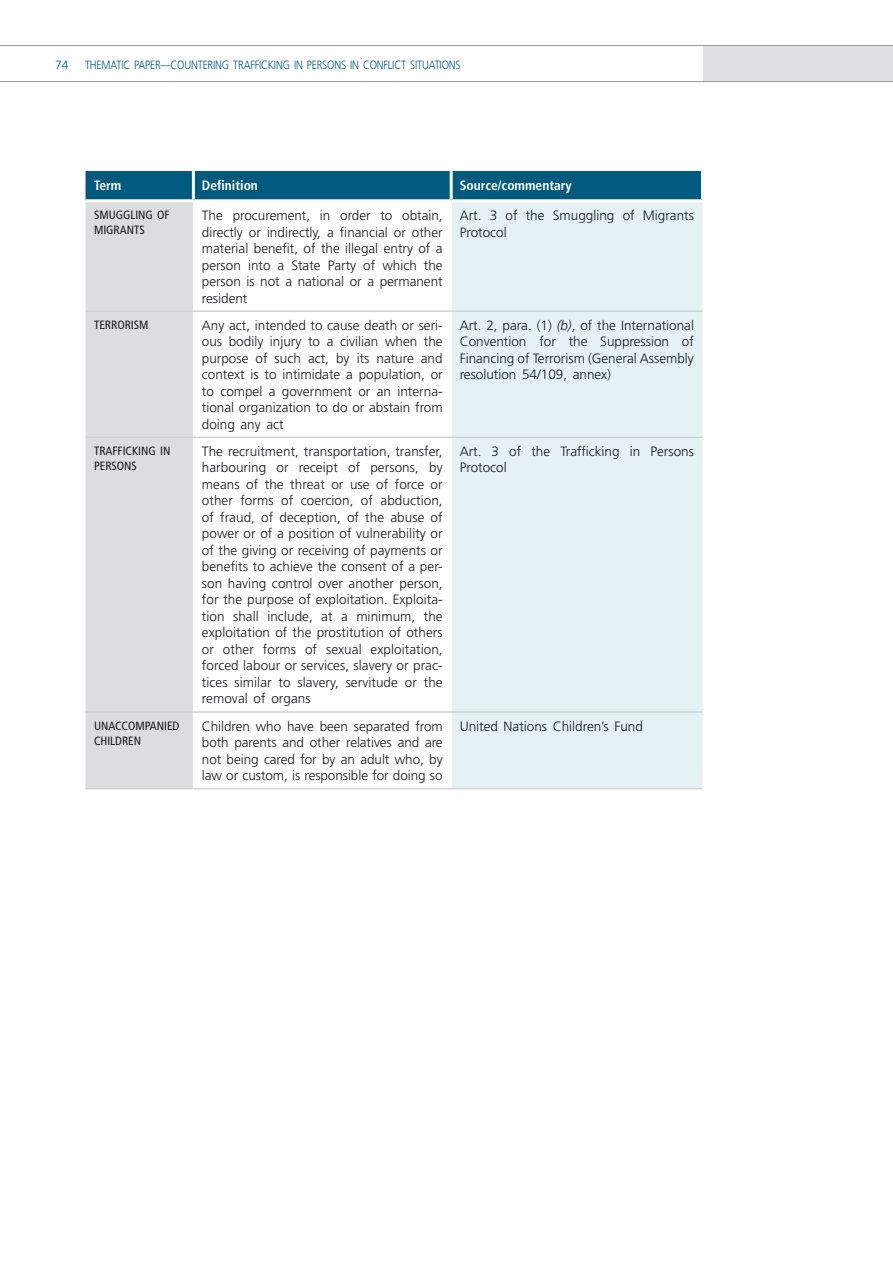
<style>
.page{position:relative;width:893px;height:1263px;background:#fff}
.page>*{position:absolute;margin:0;border:0;box-sizing:border-box;transform-origin:0 0}
.t1{font:300 13.5px/16.5px "Frutiger LT Std";color:#19191d;text-align:justify}
.t2{font:700 condensed 13.5px "Frutiger LT Std";color:#fff}
.t3{font:condensed 12px/15px "Frutiger LT Std";color:#19191d}
.t4{font:300 12px "Frutiger LT Std";letter-spacing:-.015em;color:#005a7d;scale:.85 1}
.t5{font:300 12px "Frutiger LT Std";letter-spacing:-.015em;color:#005a7d}
.s1{font-style:italic}
</style>
<div class="page">
<div style="left:704px;top:45px;width:189px;height:36px;background:#dfe2e2"></div>
<hr style="left:0;top:45px;width:893px;height:1px;background:#9d9fa1">
<hr style="left:0;top:81px;width:893px;height:1px;background:#9d9fa1">
<div style="left:86px;top:171px;width:615px;height:28px;background:#005a7d"></div>
<div style="left:86px;top:202px;width:107px;height:586px;background:#dcdddf"></div>
<div style="left:452px;top:202px;width:250px;height:586px;background:#e6f1f6"></div>
<hr style="left:192px;top:171px;width:3px;height:28px;background:#fff">
<hr style="left:450px;top:171px;width:3px;height:28px;background:#fff">
<hr style="left:86px;top:310px;width:107px;height:2px;background:#d1d2d4">
<hr style="left:193px;top:310px;width:258px;height:2px;background:#d1d2d4">
<hr style="left:451px;top:310px;width:251px;height:2px;background:#d1d2d4">
<hr style="left:86px;top:437px;width:107px;height:1px;background:#d1d2d4">
<hr style="left:193px;top:437px;width:258px;height:1px;background:#d1d2d4">
<hr style="left:451px;top:437px;width:251px;height:1px;background:#d1d2d4">
<hr style="left:86px;top:711px;width:107px;height:2px;background:#d1d2d4">
<hr style="left:193px;top:711px;width:258px;height:2px;background:#d1d2d4">
<hr style="left:451px;top:711px;width:251px;height:2px;background:#d1d2d4">
<hr style="left:86px;top:788px;width:107px;height:1px;background:#d1d2d4">
<hr style="left:193px;top:788px;width:258px;height:1px;background:#d1d2d4">
<hr style="left:451px;top:788px;width:251px;height:1px;background:#d1d2d4">
<p class="t5" style="left:55px;top:58px;width:15px">74</p>
<p class="t4" style="left:85px;top:58px;width:443px">THEMATIC PAPER—COUNTERING TRAFFICKING IN PERSONS IN CONFLICT SITUATIONS</p>
<p class="t2" style="left:94px;top:177px;width:29px">Term</p>
<p class="t2" style="left:202px;top:177px;width:58px">Definition</p>
<p class="t2" style="left:460px;top:177px;width:114px">Source/commentary</p>
<p class="t3" style="left:94px;top:207px;width:77px">SMUGGLING OF<br>MIGRANTS</p>
<p class="t1" style="left:202px;top:207px;width:242px">The procurement, in order to obtain, directly or indirectly, a financial or other material benefit, of the illegal entry of a person into a State Party of which the person is not a national or a permanent resident</p>
<p class="t1" style="left:460px;top:207px;width:236px">Art. 3 of the Smuggling of Migrants<br>Protocol</p>
<p class="t3" style="left:94px;top:317px;width:56px">TERRORISM</p>
<p class="t1" style="left:202px;top:317px;width:242px">Any act, intended to cause death or seri&shy;ous bodily injury to a civilian when the purpose of such act, by its nature and context is to intimidate a population, or to compel a government or an interna&shy;tional organization to do or abstain from doing any act</p>
<p class="t1" style="left:460px;top:317px;width:236px">Art. 2, para. (1) <span class="s1">(b)</span>, of the International Convention for the Suppression of Financing of Terrorism (General Assembly resolution 54/109, annex)</p>
<p class="t3" style="left:94px;top:443px;width:78px">TRAFFICKING IN<br>PERSONS</p>
<p class="t1" style="left:202px;top:443px;width:242px">The recruitment, transportation, transfer, harbouring or receipt of persons, by means of the threat or use of force or other forms of coercion, of abduction, of fraud, of deception, of the abuse of power or of a position of vulnerability or of the giving or receiving of payments or benefits to achieve the consent of a per&shy;son having control over another person, for the purpose of exploitation. Exploita&shy;tion shall include, at a minimum, the exploitation of the prostitution of others or other forms of sexual exploitation, forced labour or services, slavery or prac&shy;tices similar to slavery, servitude or the removal of organs</p>
<p class="t1" style="left:460px;top:443px;width:236px">Art. 3 of the Trafficking in Persons<br>Protocol</p>
<p class="t3" style="left:94px;top:718px;width:87px">UNACCOMPANIED<br>CHILDREN</p>
<p class="t1" style="left:202px;top:718px;width:242px">Children who have been separated from both parents and other relatives and are not being cared for by an adult who, by law or custom, is responsible for doing so</p>
<p class="t1" style="left:460px;top:718px;width:185px">United Nations Children’s Fund</p>
</div>
